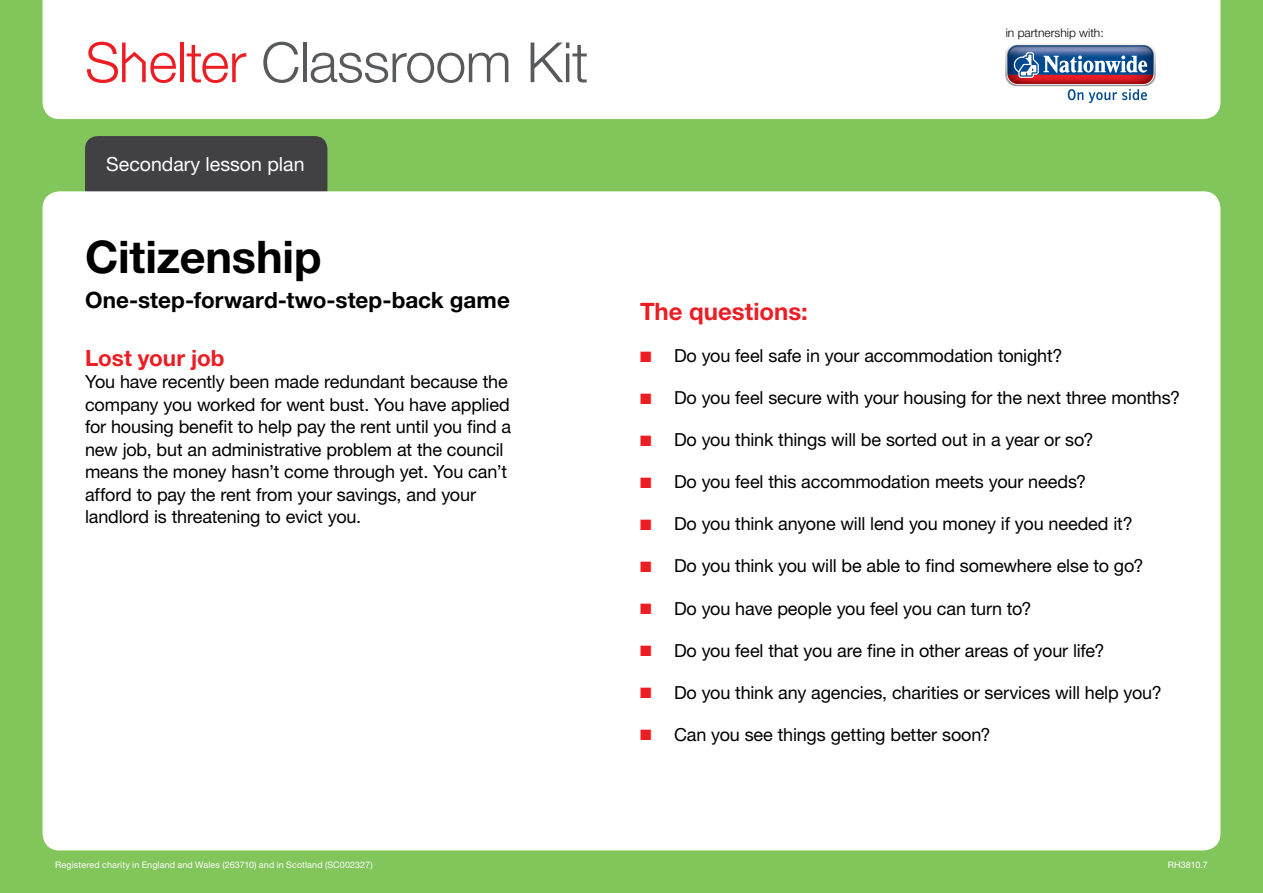
<style>
.page{position:relative;width:1263px;height:893px;background:#82c55b}
.page>*{position:absolute;margin:0;border:0;box-sizing:border-box;transform-origin:0 0}
.t1{font:300 55.5px "Helvetica Neue LT Pro";letter-spacing:-.015em;color:#58595b}
.t2{font:700 45px "Helvetica Neue LT Pro";letter-spacing:-.005em;color:#000}
.t3{font:700 24px "Helvetica Neue LT Pro";color:#ed1d24}
.t4{font:700 22.5px "Helvetica Neue LT Pro";color:#000}
.t5{font:700 22.5px "Helvetica Neue LT Pro";letter-spacing:-.005em;color:#ed1d24}
.t6{font:19.5px "Helvetica Neue LT Pro";color:#fff}
.t7{font:18px/22.5px "Helvetica Neue LT Pro";letter-spacing:-.01em;color:#000}
.t8{font:300 12px "Helvetica Neue LT Pro";color:#000}
.t9{font:9px "Helvetica Neue LT Pro";letter-spacing:.01em;color:#fff}
.s1{color:#ed1d24}
.s2{font-family:"Shelterh";font-weight:400;color:#ed1d24}
</style>
<div class="page">
<div style="left:85px;top:136px;width:242px;height:77px;background:#414042;border-radius:13px"></div>
<div style="left:43px;top:0;width:1177px;height:119px;background:#fff"></div>
<div style="left:43px;top:191px;width:1177px;height:659px;background:#fff;border-radius:17px"></div>
<img style="left:1005px;top:43px;width:151px;height:43px">
<img style="left:1007px;top:45px;width:147px;height:40px">
<svg style="left:1008px;top:46px;width:145px;height:57px;background:#9793ad"></svg>
<h1 class="t1" style="left:85px;top:28px;width:505px"><span class="s1">S</span><span class="s2">h</span><span class="s1">elter</span> Classroom Kit</h1>
<p class="t6" style="left:106px;top:152px;width:200px">Secondary lesson plan</p>
<h2 class="t2" style="left:85px;top:228px;width:238px">Citizenship</h2>
<p class="t4" style="left:85px;top:286px;width:426px">One-step-forward-two-step-back game</p>
<p class="t5" style="left:85px;top:344px;width:141px">Lost your job</p>
<p class="t7" style="left:85px;top:370px;width:428px">You have recently been made redundant because the company you worked for went bust. You have applied for housing benefit to help pay the rent until you find a new job, but an administrative problem at the council means the money hasn’t come through yet. You can’t afford to pay the rent from your savings, and your landlord is threatening to evict you.</p>
<p class="t8" style="left:1006px;top:26px;width:100px">in partnership with:</p>
<h3 class="t3" style="left:640px;top:297px;width:169px">The questions:</h3>
<p class="t7" style="left:640px;top:344px;width:424px"><span class="s1">■</span> Do you feel safe in your accommodation tonight?</p>
<p class="t7" style="left:640px;top:386px;width:541px"><span class="s1">■</span> Do you feel secure with your housing for the next three months?</p>
<p class="t7" style="left:640px;top:428px;width:455px"><span class="s1">■</span> Do you think things will be sorted out in a year or so?</p>
<p class="t7" style="left:640px;top:470px;width:448px"><span class="s1">■</span> Do you feel this accommodation meets your needs?</p>
<p class="t7" style="left:640px;top:512px;width:494px"><span class="s1">■</span> Do you think anyone will lend you money if you needed it?</p>
<p class="t7" style="left:640px;top:554px;width:505px"><span class="s1">■</span> Do you think you will be able to find somewhere else to go?</p>
<p class="t7" style="left:640px;top:596px;width:393px"><span class="s1">■</span> Do you have people you feel you can turn to?</p>
<p class="t7" style="left:640px;top:638px;width:466px"><span class="s1">■</span> Do you feel that you are fine in other areas of your life?</p>
<p class="t7" style="left:640px;top:680px;width:523px"><span class="s1">■</span> Do you think any agencies, charities or services will help you?</p>
<p class="t7" style="left:640px;top:722px;width:352px"><span class="s1">■</span> Can you see things getting better soon?</p>
<p class="t9" style="left:55px;top:859px;width:319px">Registered charity in England and Wales (263710) and in Scotland (SC002327)</p>
<p class="t9" style="left:1168px;top:859px;width:41px">RH3810.7</p>
</div>
